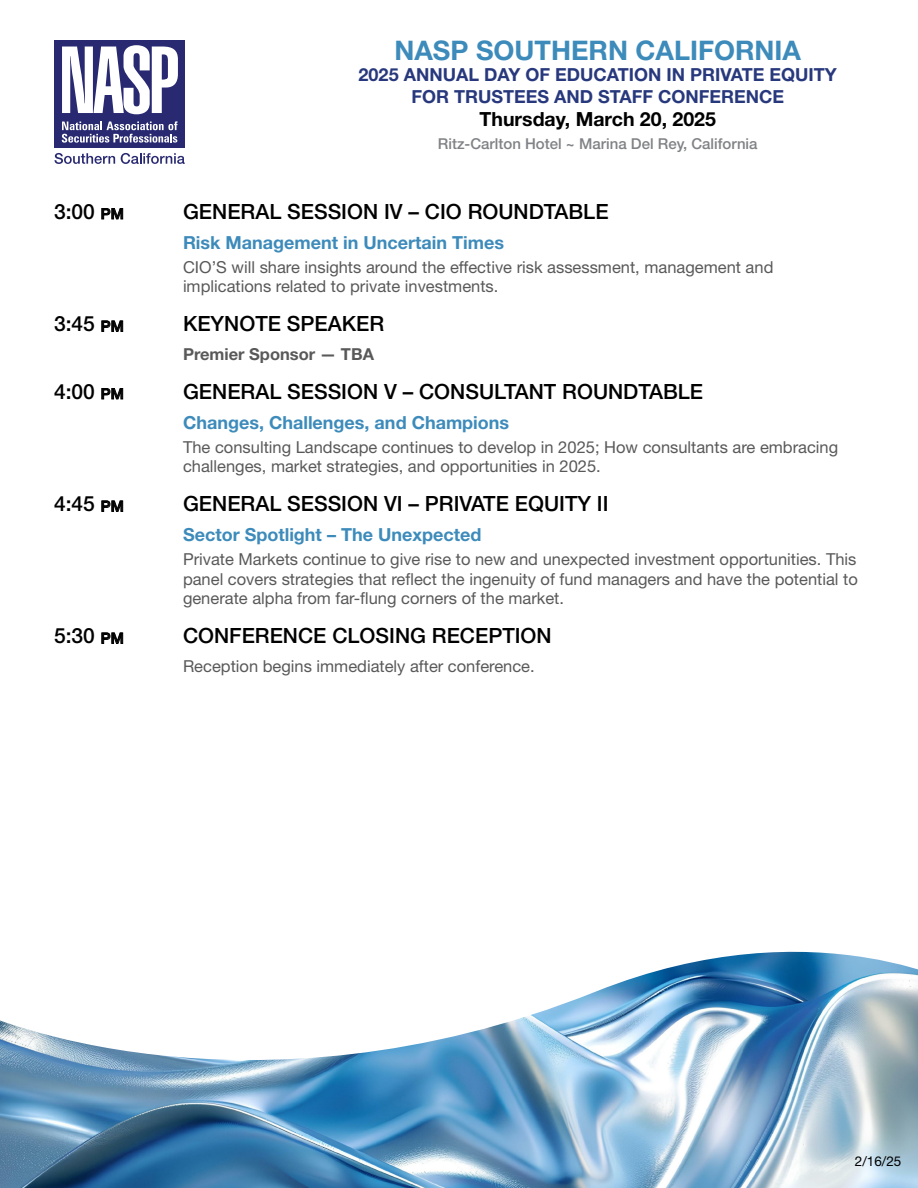
<style>
.page{position:relative;width:918px;height:1188px;background:#fff}
.page>*{position:absolute;margin:0;border:0;box-sizing:border-box;transform-origin:0 0}
.t1{font:700 27px "Helvetica Neue LT Std";color:#3d8bbb}
.t2{font:500 21px "Helvetica Neue LT Std";color:#000}
.t3{font:700 19.5px "Helvetica Neue LT Std";color:#000}
.t4{font:700 18px "Helvetica Neue LT Std";color:#3d8bbb}
.t5{font:700 18px/21.6px "Helvetica Neue LT Std";color:#28387d;text-align:center}
.t6{font:16.5px/19.5px "Helvetica Neue LT Std";color:#595959}
.t7{font:700 16.5px "Helvetica Neue LT Std";color:#595959}
.t8{font:500 15px "Helvetica Neue LT Std";color:#808285}
.t9{font:13.5px "Helvetica Neue LT Std";color:#000}
.s1{font-size:14.7px}
</style>
<div class="page">
<img style="left:0;top:1132px;width:918px;height:56px">
<img style="left:0;top:951px;width:918px;height:181px">
<div style="left:54px;top:40px;width:131px;height:108px;background:#282971"></div>
<svg style="left:62px;top:121px;width:116px;height:22px"></svg>
<svg style="left:62px;top:45px;width:116px;height:69px"></svg>
<svg style="left:54px;top:153px;width:61px;height:11px"></svg>
<svg style="left:121px;top:153px;width:64px;height:11px"></svg>
<h1 class="t1" style="left:394px;top:33px;width:408px">NASP SOUTHERN CALIFORNIA</h1>
<p class="t5" style="left:359px;top:64px;width:480px">2025 ANNUAL DAY OF EDUCATION IN PRIVATE EQUITY<br>FOR TRUSTEES AND STAFF CONFERENCE</p>
<p class="t3" style="left:480px;top:107px;width:238px">Thursday, March 20, 2025</p>
<p class="t8" style="left:438px;top:135px;width:321px">Ritz-Carlton Hotel ~ Marina Del Rey, California</p>
<p class="t2" style="left:54px;top:199px;width:71px">3:00 <span class="s1">PM</span></p>
<p class="t2" style="left:183px;top:199px;width:427px">GENERAL SESSION IV – CIO ROUNDTABLE</p>
<p class="t4" style="left:183px;top:231px;width:323px">Risk Management in Uncertain Times</p>
<p class="t6" style="left:183px;top:257px;width:592px">CIO’S will share insights around the effective risk assessment, management and implications related to private investments.</p>
<p class="t2" style="left:54px;top:312px;width:71px">3:45 <span class="s1">PM</span></p>
<p class="t2" style="left:183px;top:312px;width:203px">KEYNOTE SPEAKER</p>
<p class="t7" style="left:183px;top:344px;width:192px">Premier Sponsor — TBA</p>
<p class="t2" style="left:54px;top:379px;width:71px">4:00 <span class="s1">PM</span></p>
<p class="t2" style="left:183px;top:379px;width:522px">GENERAL SESSION V – CONSULTANT ROUNDTABLE</p>
<p class="t4" style="left:183px;top:411px;width:328px">Changes, Challenges, and Champions</p>
<p class="t6" style="left:183px;top:437px;width:657px">The consulting Landscape continues to develop in 2025; How consultants are embracing challenges, market strategies, and opportunities in 2025.</p>
<p class="t2" style="left:54px;top:492px;width:71px">4:45 <span class="s1">PM</span></p>
<p class="t2" style="left:183px;top:492px;width:427px">GENERAL SESSION VI – PRIVATE EQUITY II</p>
<p class="t4" style="left:183px;top:524px;width:300px">Sector Spotlight – The Unexpected</p>
<p class="t6" style="left:183px;top:550px;width:676px;text-align:justify">Private Markets continue to give rise to new and unexpected investment opportunities. This panel covers strategies that reflect the ingenuity of fund managers and have the potential to generate alpha from far-flung corners of the market.</p>
<p class="t2" style="left:54px;top:624px;width:71px">5:30 <span class="s1">PM</span></p>
<p class="t2" style="left:183px;top:624px;width:370px">CONFERENCE CLOSING RECEPTION</p>
<p class="t6" style="left:183px;top:656px;width:353px">Reception begins immediately after conference.</p>
<p class="t9" style="left:855px;top:1153px;width:48px">2/16/25</p>
</div>
